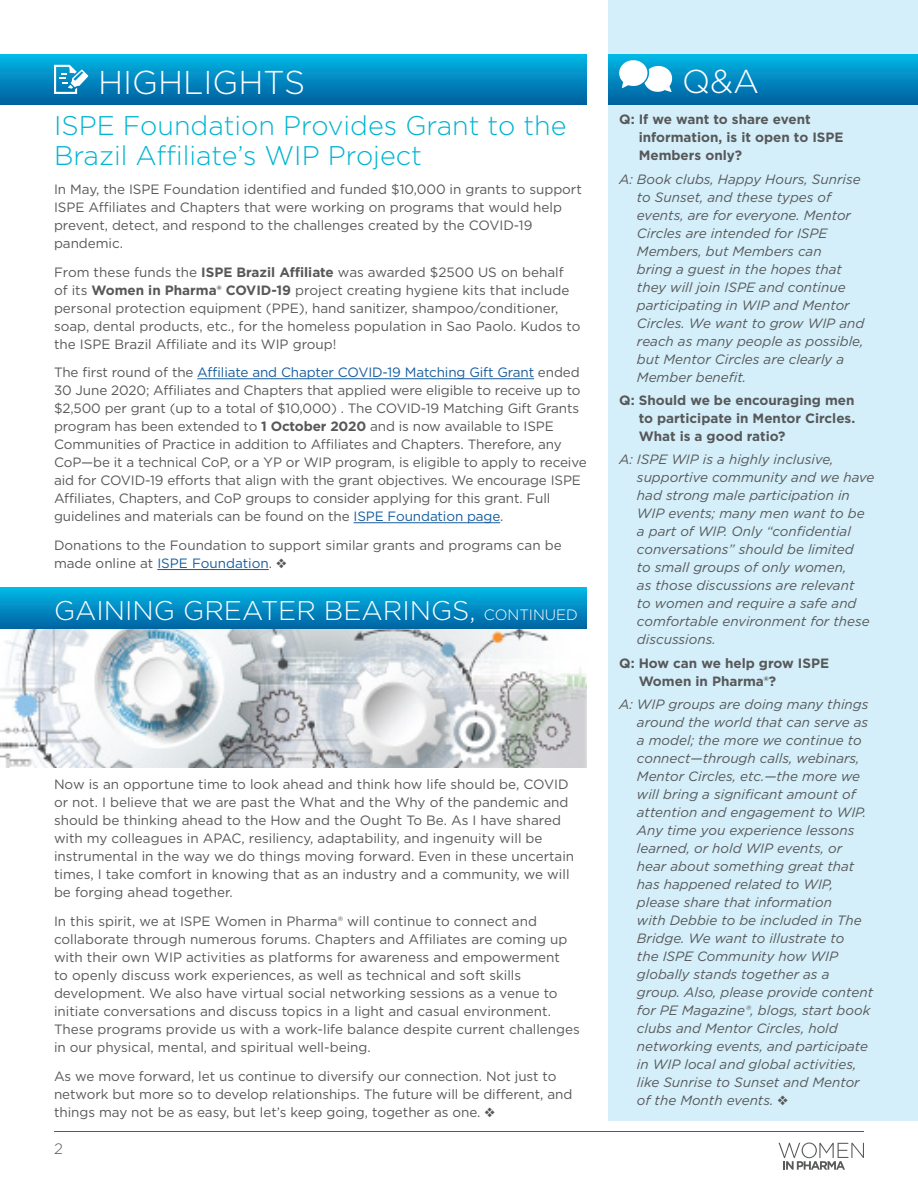
<style>
.page{position:relative;width:918px;height:1188px;background:#fff}
.page>*{position:absolute;margin:0;border:0;box-sizing:border-box;transform-origin:0 0}
.t1{font:300 33px "Gotham";color:#fff}
.t2{font:300 27px/30px "Gotham";color:#00b5d1}
.t3{font:300 27px "Gotham";color:#fff}
.t4{font:300 15px "Gotham";color:#57585a}
.t5{font:13.5px/18px "Gotham";letter-spacing:-.005em;color:#57585a}
.t6{font:italic 13.5px/18px "Gotham";color:#57585a}
.t7{font:700 13.5px/18px "Gotham";color:#57585a}
.s1{font-weight:700}
.s2{color:#175d9e}
.s3{font-size:15px}
</style>
<div class="page">
<div style="left:608px;top:0;width:310px;height:1120px;background:#d4eff9"></div>
<hr style="left:54px;top:1131px;width:810px;height:1px;background:#57585a">
<div style="left:608px;top:54px;width:310px;height:51px;background:linear-gradient(to bottom,#01b8e6,#005d9d)"></div>
<svg style="left:619px;top:60px;width:53px;height:32px"></svg>
<div style="left:0;top:54px;width:587px;height:51px;background:linear-gradient(to bottom,#01b8e6,#005d9d)"></div>
<svg style="left:54px;top:65px;width:34px;height:29px"></svg>
<div style="left:0;top:588px;width:587px;height:43px;background:linear-gradient(to bottom,#01b7e6,#005d9e)"></div>
<hr style="left:197px;top:378px;width:337px;height:1px;background:#175d9e">
<hr style="left:354px;top:522px;width:146px;height:1px;background:#175d9e">
<hr style="left:157px;top:569px;width:112px;height:1px;background:#175d9e">
<svg style="left:779px;top:1143px;width:85px;height:27px"></svg>
<img style="left:0;top:630px;width:587px;height:138px">
<h1 class="t1" style="left:98px;top:61px;width:209px">HIGHLIGHTS</h1>
<h2 class="t2" style="left:54px;top:110px;width:514px">ISPE Foundation Provides Grant to the<br>Brazil Affiliate’s WIP Project</h2>
<p class="t5" style="left:54px;top:180px;width:529px">In May, the ISPE Foundation identified and funded $10,000 in grants to support ISPE Affiliates and Chapters that were working on programs that would help prevent, detect, and respond to the challenges created by the COVID-19 pandemic.</p>
<p class="t5" style="left:54px;top:263px;width:528px">From these funds the <span class="s1">ISPE Brazil Affiliate</span> was awarded $2500 US on behalf of its <span class="s1">Women in Pharma® COVID-19</span> project creating hygiene kits that include personal protection equipment (PPE), hand sanitizer, shampoo/conditioner, soap, dental products, etc., for the homeless population in Sao Paolo. Kudos to the ISPE Brazil Affiliate and its WIP group!</p>
<p class="t5" style="left:54px;top:363px;width:534px">The first round of the <span class="s2">Affiliate and Chapter COVID-19 Matching Gift Grant</span> ended 30 June 2020; Affiliates and Chapters that applied were eligible to receive up to $2,500 per grant (up to a total of $10,000) . The COVID-19 Matching Gift Grants program has been extended to <span class="s1">1 October 2020</span> and is now available to ISPE Communities of Practice in addition to Affiliates and Chapters. Therefore, any CoP—be it a technical CoP, or a YP or WIP program, is eligible to apply to receive aid for COVID-19 efforts that align with the grant objectives. We encourage ISPE Affiliates, Chapters, and CoP groups to consider applying for this grant. Full guidelines and materials can be found on the <span class="s2">ISPE Foundation page</span>.</p>
<p class="t5" style="left:54px;top:536px;width:509px">Donations to the Foundation to support similar grants and programs can be made online at <span class="s2">ISPE Foundation</span>. ❖</p>
<h2 class="t3" style="left:54px;top:593px;width:526px">GAINING GREATER BEARINGS, <span class="s3">CONTINUED</span></h2>
<p class="t5" style="left:54px;top:775px;width:522px">Now is an opportune time to look ahead and think how life should be, COVID or not. I believe that we are past the What and the Why of the pandemic and should be thinking ahead to the How and the Ought To Be. As I have shared with my colleagues in APAC, resiliency, adaptability, and ingenuity will be instrumental in the way we do things moving forward. Even in these uncertain times, I take comfort in knowing that as an industry and a community, we will be forging ahead together.</p>
<p class="t5" style="left:54px;top:912px;width:527px">In this spirit, we at ISPE Women in Pharma® will continue to connect and collaborate through numerous forums. Chapters and Affiliates are coming up with their own WIP activities as platforms for awareness and empowerment<br>to openly discuss work experiences, as well as technical and soft skills development. We also have virtual social networking sessions as a venue to initiate conversations and discuss topics in a light and casual environment.<br>These programs provide us with a work-life balance despite current challenges in our physical, mental, and spiritual well-being.</p>
<p class="t5" style="left:54px;top:1067px;width:520px">As we move forward, let us continue to diversify our connection. Not just to network but more so to develop relationships. The future will be different, and things may not be as easy, but let’s keep going, together as one. ❖</p>
<p class="t4" style="left:54px;top:1140px;width:10px">2</p>
<h1 class="t1" style="left:682px;top:61px;width:79px">Q&amp;A</h1>
<p class="t7" style="left:639px;top:110px;width:206px;text-indent:-20px">Q: If we want to share event information, is it open to ISPE<br>Members only?</p>
<p class="t6" style="left:637px;top:170px;width:229px;text-indent:-18px">A: Book clubs, Happy Hours, Sunrise to Sunset, and these types of events, are for everyone. Mentor<br>Circles are intended for ISPE<br>Members, but Members can<br>bring a guest in the hopes that they will join ISPE and continue participating in WIP and Mentor<br>Circles. We want to grow WIP and reach as many people as possible, but Mentor Circles are clearly a<br>Member benefit.</p>
<p class="t7" style="left:639px;top:391px;width:218px;text-align:justify;text-indent:-20px">Q: Should we be encouraging men to participate in Mentor Circles.<br>What is a good ratio?</p>
<p class="t6" style="left:637px;top:450px;width:239px;text-indent:-18px">A: ISPE WIP is a highly inclusive, supportive community and we have had strong male participation in<br>WIP events; many men want to be a part of WIP. Only “confidential conversations” should be limited<br>to small groups of only women,<br>as those discussions are relevant<br>to women and require a safe and comfortable environment for these discussions.</p>
<p class="t7" style="left:639px;top:654px;width:192px;text-indent:-20px">Q: How can we help grow ISPE<br>Women in Pharma®?</p>
<p class="t6" style="left:637px;top:695px;width:238px;text-indent:-18px">A: WIP groups are doing many things around the world that can serve as a model; the more we continue to connect—through calls, webinars,<br>Mentor Circles, etc.—the more we will bring a significant amount of attention and engagement to WIP.<br>Any time you experience lessons learned, or hold WIP events, or hear about something great that has happened related to WIP, please share that information<br>with Debbie to be included in The<br>Bridge. We want to illustrate to<br>the ISPE Community how WIP globally stands together as a group. Also, please provide content for PE Magazine®, blogs, start book clubs and Mentor Circles, hold networking events, and participate in WIP local and global activities, like Sunrise to Sunset and Mentor of the Month events. ❖</p>
</div>
